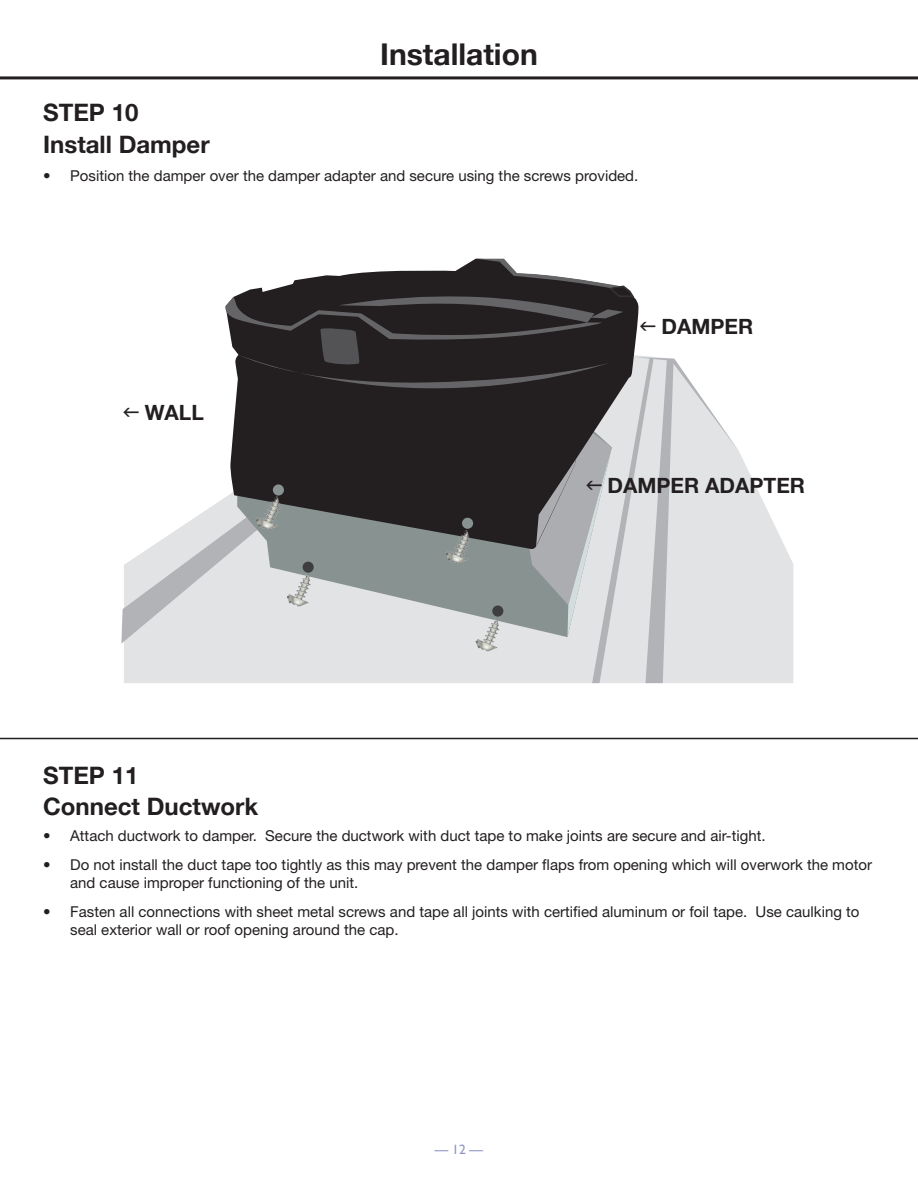
<style>
.page{position:relative;width:918px;height:1188px;background:#fff}
.page>*{position:absolute;margin:0;border:0;box-sizing:border-box;transform-origin:0 0}
.t1{font:700 30px "Helvetica Neue LT Std";color:#231f20}
.t2{font:700 24px "Helvetica Neue LT Std";color:#231f20}
.t3{font:700 21px "Helvetica Neue LT Std";color:#231f20}
.t4{font:15px/18px "Helvetica Neue LT Std";color:#231f20}
.t5{font:13.5px "Gill Sans";color:#8e95c3}
</style>
<div class="page">
<hr style="left:0;top:76px;width:918px;height:3px;background:#231f20">
<hr style="left:0;top:738px;width:918px;height:1px;background:#231f20">
<svg style="left:739px;top:452px;width:54px;height:231px;fill:#e2e3e5"></svg>
<svg style="left:121px;top:259px;width:618px;height:424px"></svg>
<p class="t1" style="left:380px;top:35px;width:159px">Installation</p>
<p class="t2" style="left:43px;top:97px;width:97px">STEP 10</p>
<p class="t2" style="left:43px;top:129px;width:168px">Install Damper</p>
<p class="t4" style="left:43px;top:167px;width:597px">• Position the damper over the damper adapter and secure using the screws provided.</p>
<p class="t3" style="left:145px;top:399px;width:61px">WALL</p>
<p class="t3" style="left:662px;top:314px;width:93px">DAMPER</p>
<p class="t3" style="left:608px;top:473px;width:199px">DAMPER ADAPTER</p>
<p class="t2" style="left:43px;top:760px;width:97px">STEP 11</p>
<p class="t2" style="left:43px;top:792px;width:217px">Connect Ductwork</p>
<p class="t4" style="left:43px;top:827px;width:724px">• Attach ductwork to damper. Secure the ductwork with duct tape to make joints are secure and air-tight.</p>
<p class="t4" style="left:70px;top:856px;width:803px;text-indent:-27px">• Do not install the duct tape too tightly as this may prevent the damper flaps from opening which will overwork the motor and cause improper functioning of the unit.</p>
<p class="t4" style="left:70px;top:902px;width:791px;text-indent:-27px">• Fasten all connections with sheet metal screws and tape all joints with certified aluminum or foil tape. Use caulking to seal exterior wall or roof opening around the cap.</p>
<p class="t5" style="left:435px;top:1142px;width:50px">— 12 —</p>
</div>
